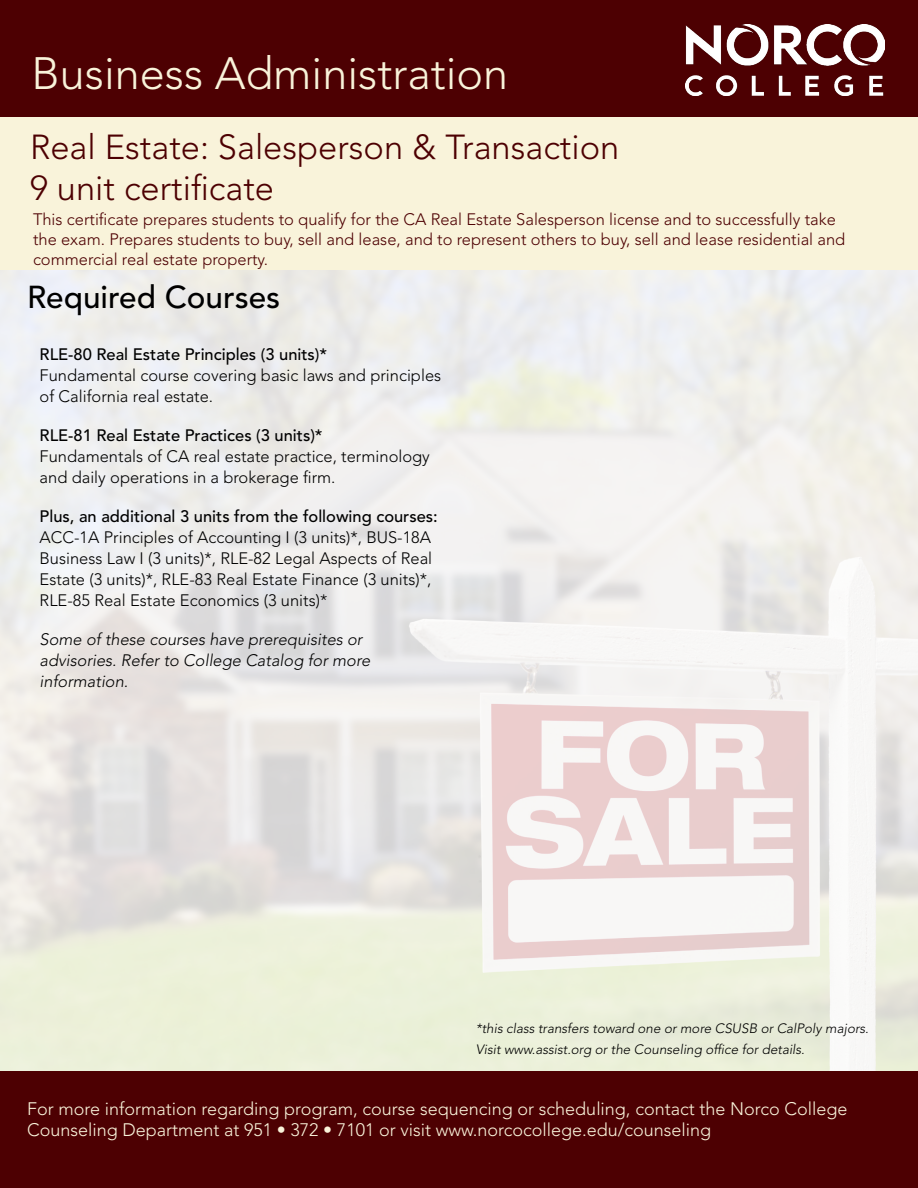
<style>
.page{position:relative;width:918px;height:1188px;background:#fff}
.page>*{position:absolute;margin:0;border:0;box-sizing:border-box;transform-origin:0 0}
.t1{font:300 45px "Avenir LT Std";color:#f9f3da}
.t2{font:300 34.5px/41.4px "Avenir LT Std";color:#4d0002}
.t3{font:500 31.5px "Avenir LT Std";color:#000}
.t4{font:300 18px/21.6px "Avenir LT Std";color:#f9f3da}
.t5{font:300 16.5px/21px "Avenir LT Std";color:#000}
.t6{font:300 16.5px/19.8px "Avenir LT Std";color:#4d0002}
.t7{font:500 16.5px "Avenir LT Std";color:#000}
.t8{font:italic 300 16.5px/21px "Avenir LT Std";color:#000}
.t9{font:italic 300 13.5px/21px "Avenir LT Std";color:#000}
</style>
<div class="page">
<div style="left:0;top:0;width:918px;height:117px;background:#4d0002"></div>
<div style="left:0;top:1071px;width:918px;height:117px;background:#4d0002"></div>
<div style="left:0;top:117px;width:918px;height:153px;background:#f9f3da"></div>
<img style="left:686px;top:24px;width:198px;height:72px">
<h1 class="t1" style="left:32px;top:47px;width:478px">Business Administration</h1>
<h2 class="t2" style="left:30px;top:126px;width:591px">Real Estate: Salesperson &amp; Transaction<br>9 unit certificate</h2>
<p class="t6" style="left:33px;top:210px;width:814px">This certificate prepares students to qualify for the CA Real Estate Salesperson license and to successfully take the exam. Prepares students to buy, sell and lease, and to represent others to buy, sell and lease residential and commercial real estate property.</p>
<h3 class="t3" style="left:27px;top:279px;width:255px">Required Courses</h3>
<p class="t7" style="left:40px;top:345px;width:289px">RLE-80 Real Estate Principles (3 units)*</p>
<p class="t5" style="left:40px;top:365px;width:403px">Fundamental course covering basic laws and principles of California real estate.</p>
<p class="t7" style="left:40px;top:426px;width:285px">RLE-81 Real Estate Practices (3 units)*</p>
<p class="t5" style="left:40px;top:446px;width:392px">Fundamentals of CA real estate practice, terminology and daily operations in a brokerage firm.</p>
<p class="t7" style="left:40px;top:507px;width:400px">Plus, an additional 3 units from the following courses:</p>
<p class="t5" style="left:40px;top:527px;width:394px;text-align:justify">ACC-1A Principles of Accounting I (3 units)*, BUS-18A Business Law I (3 units)*, RLE-82 Legal Aspects of Real Estate (3 units)*, RLE-83 Real Estate Finance (3 units)*, RLE-85 Real Estate Economics (3 units)*</p>
<p class="t8" style="left:40px;top:629px;width:332px">Some of these courses have prerequisites or advisories. Refer to College Catalog for more information.</p>
<p class="t9" style="left:476px;top:1018px;width:394px">*this class transfers toward one or more CSUSB or CalPoly majors.<br>Visit www.assist.org or the Counseling office for details.</p>
<p class="t4" style="left:27px;top:1098px;width:822px">For more information regarding program, course sequencing or scheduling, contact the Norco College<br>Counseling Department at 951 • 372 • 7101 or visit www.norcocollege.edu/counseling</p>
</div>
